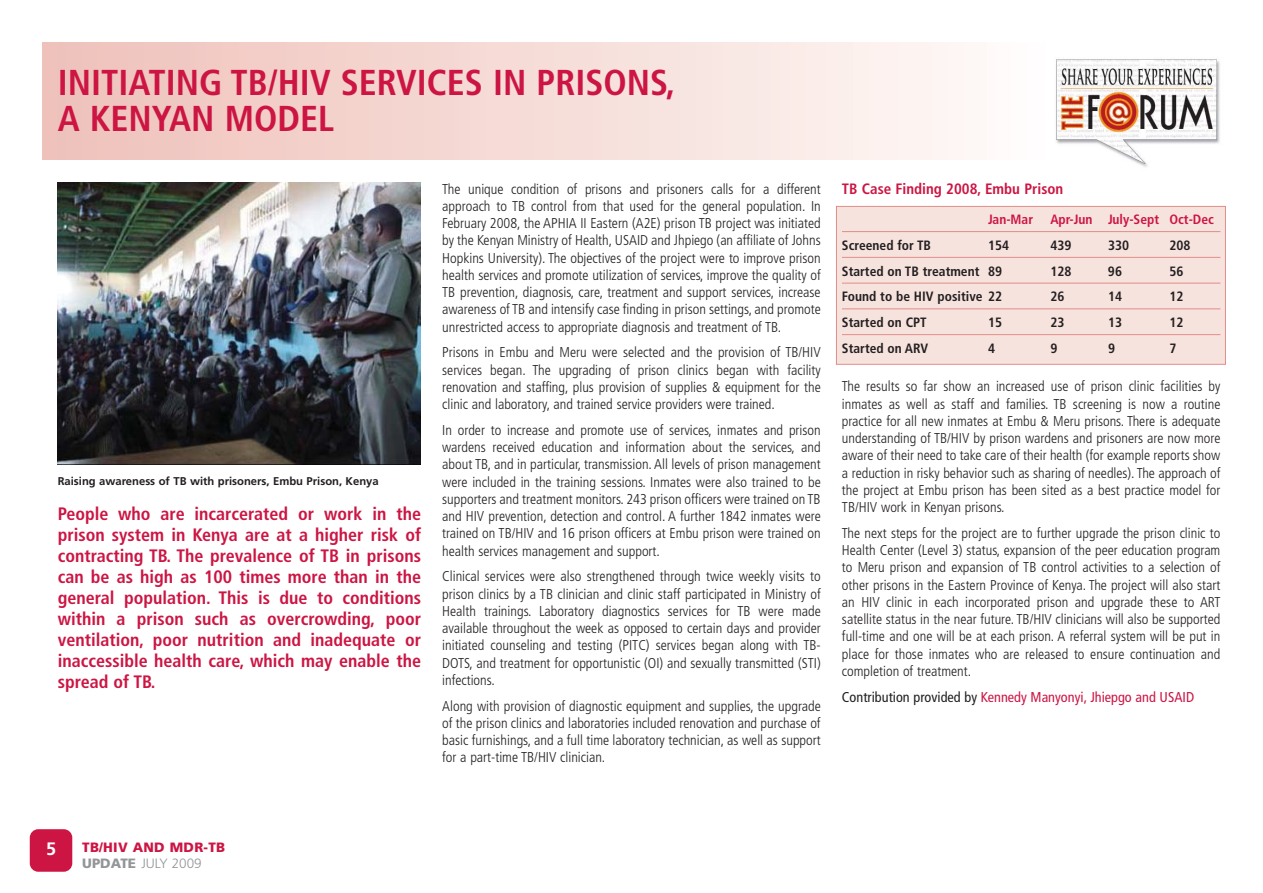
<style>
.page{position:relative;width:1263px;height:893px;background:#fff}
.page>*{position:absolute;margin:0;border:0;box-sizing:border-box;transform-origin:0 0}
.t1{font:700 condensed 36px/36px "Frutiger";color:#cc1543}
.t2{font:700 condensed 18px/21px "Frutiger";color:#cc1543;text-align:justify}
.t3{font:700 18px "Frutiger";color:#fff}
.t4{font:700 condensed 15px "Frutiger";color:#cc1543}
.t5{font:300 condensed 14.25px/17.2px "Frutiger";color:#231f20;text-align:justify}
.t6{font:condensed 14.25px "Frutiger";color:#cc1543}
.t7{font:700 condensed 13.5px "Frutiger";color:#231f20}
.t8{font:700 condensed 13.5px "Frutiger";color:#cc1543}
.t9{font:900 13.5px/16.2px "Frutiger";letter-spacing:.02em;color:#cc1543}
.t10{font:700 11.25px "Frutiger";color:#231f20}
.s1{color:#231f20}
.s2{color:#939598}
.s3{font-weight:300;color:#939598}
</style>
<div class="page">
<div style="left:837px;top:207px;width:388px;height:157px;background:#f7e3de"></div>
<div style="left:836px;top:206px;width:390px;height:159px;border:1px solid #e28d89"></div>
<div style="left:43px;top:43px;width:1001px;height:116px;background:linear-gradient(to right,#eec0b9,#fefbf9)"></div>
<hr style="left:842px;top:231px;width:378px;height:1px;background:#e28d89">
<hr style="left:842px;top:257px;width:378px;height:1px;background:#e28d89">
<hr style="left:842px;top:283px;width:378px;height:1px;background:#e28d89">
<hr style="left:842px;top:309px;width:378px;height:1px;background:#e28d89">
<hr style="left:842px;top:334px;width:378px;height:1px;background:#e28d89">
<img style="left:1054px;top:59px;width:166px;height:108px">
<div style="left:30px;top:829px;width:42px;height:43px;background:#cc1543;border-radius:9px"></div>
<img style="left:58px;top:183px;width:363px;height:282px">
<h1 class="t1" style="left:58px;top:67px;width:619px">INITIATING TB/HIV SERVICES IN PRISONS,<br>A KENYAN MODEL</h1>
<p class="t10" style="left:58px;top:476px;width:323px">Raising awareness of TB with prisoners, Embu Prison, Kenya</p>
<p class="t2" style="left:58px;top:504px;width:365px">People who are incarcerated or work in the prison system in Kenya are at a higher risk of contracting TB. The prevalence of TB in prisons can be as high as 100 times more than in the general population. This is due to conditions within a prison such as overcrowding, poor ventilation, poor nutrition and inadequate or inaccessible health care, which may enable the spread of TB.</p>
<p class="t5" style="left:442px;top:181px;width:380px">The unique condition of prisons and prisoners calls for a different approach to TB control from that used for the general population. In February 2008, the APHIA II Eastern (A2E) prison TB project was initiated by the Kenyan Ministry of Health, USAID and Jhpiego (an affiliate of Johns Hopkins University). The objectives of the project were to improve prison health services and promote utilization of services, improve the quality of TB prevention, diagnosis, care, treatment and support services, increase awareness of TB and intensify case finding in prison settings, and promote unrestricted access to appropriate diagnosis and treatment of TB.</p>
<p class="t5" style="left:442px;top:345px;width:380px">Prisons in Embu and Meru were selected and the provision of TB/HIV services began. The upgrading of prison clinics began with facility renovation and staffing, plus provision of supplies &amp; equipment for the clinic and laboratory, and trained service providers were trained.</p>
<p class="t5" style="left:442px;top:422px;width:380px">In order to increase and promote use of services, inmates and prison wardens received education and information about the services, and about TB, and in particular, transmission. All levels of prison management were included in the training sessions. Inmates were also trained to be supporters and treatment monitors. 243 prison officers were trained on TB and HIV prevention, detection and control. A further 1842 inmates were trained on TB/HIV and 16 prison officers at Embu prison were trained on health services management and support.</p>
<p class="t5" style="left:442px;top:569px;width:380px">Clinical services were also strengthened through twice weekly visits to prison clinics by a TB clinician and clinic staff participated in Ministry of Health trainings. Laboratory diagnostics services for TB were made available throughout the week as opposed to certain days and provider initiated counseling and testing (PITC) services began along with TB-DOTS, and treatment for opportunistic (OI) and sexually transmitted (STI) infections.</p>
<p class="t5" style="left:442px;top:698px;width:380px">Along with provision of diagnostic equipment and supplies, the upgrade of the prison clinics and laboratories included renovation and purchase of basic furnishings, and a full time laboratory technician, as well as support for a part-time TB/HIV clinician.</p>
<p class="t4" style="left:842px;top:183px;width:223px">TB Case Finding 2008, Embu Prison</p>
<p class="t8" style="left:988px;top:214px;width:46px">Jan-Mar</p>
<p class="t8" style="left:1050px;top:214px;width:165px">Apr-Jun July-Sept Oct-Dec</p>
<p class="t7" style="left:842px;top:240px;width:91px">Screened for TB</p>
<p class="t7" style="left:988px;top:240px;width:23px">154</p>
<p class="t7" style="left:1050px;top:240px;width:23px">439</p>
<p class="t7" style="left:1108px;top:240px;width:23px">330</p>
<p class="t7" style="left:1169px;top:240px;width:23px">208</p>
<p class="t7" style="left:842px;top:265px;width:162px">Started on TB treatment 89</p>
<p class="t7" style="left:1050px;top:265px;width:23px">128</p>
<p class="t7" style="left:1108px;top:265px;width:16px">96</p>
<p class="t7" style="left:1169px;top:265px;width:16px">56</p>
<p class="t7" style="left:842px;top:291px;width:162px">Found to be HIV positive 22</p>
<p class="t7" style="left:1050px;top:291px;width:16px">26</p>
<p class="t7" style="left:1108px;top:291px;width:16px">14</p>
<p class="t7" style="left:1169px;top:291px;width:16px">12</p>
<p class="t7" style="left:842px;top:317px;width:86px">Started on CPT</p>
<p class="t7" style="left:988px;top:317px;width:16px">15</p>
<p class="t7" style="left:1050px;top:317px;width:16px">23</p>
<p class="t7" style="left:1108px;top:317px;width:16px">13</p>
<p class="t7" style="left:1169px;top:317px;width:16px">12</p>
<p class="t7" style="left:842px;top:343px;width:88px">Started on ARV</p>
<p class="t7" style="left:988px;top:343px;width:9px">4</p>
<p class="t7" style="left:1050px;top:343px;width:9px">9</p>
<p class="t7" style="left:1108px;top:343px;width:9px">9</p>
<p class="t7" style="left:1169px;top:343px;width:9px">7</p>
<p class="t5" style="left:842px;top:379px;width:380px">The results so far show an increased use of prison clinic facilities by inmates as well as staff and families. TB screening is now a routine practice for all new inmates at Embu &amp; Meru prisons. There is adequate understanding of TB/HIV by prison wardens and prisoners are now more aware of their need to take care of their health (for example reports show a reduction in risky behavior such as sharing of needles). The approach of the project at Embu prison has been sited as a best practice model for TB/HIV work in Kenyan prisons.</p>
<p class="t5" style="left:842px;top:525px;width:380px">The next steps for the project are to further upgrade the prison clinic to Health Center (Level 3) status, expansion of the peer education program to Meru prison and expansion of TB control activities to a selection of other prisons in the Eastern Province of Kenya. The project will also start an HIV clinic in each incorporated prison and upgrade these to ART satellite status in the near future. TB/HIV clinicians will also be supported full-time and one will be at each prison. A referral system will be put in place for those inmates who are released to ensure continuation and completion of treatment.</p>
<p class="t6" style="left:842px;top:691px;width:354px"><span class="s1">Contribution provided by</span> Kennedy Manyonyi, Jhiepgo and USAID</p>
<p class="t3" style="left:46px;top:842px;width:12px">5</p>
<p class="t9" style="left:82px;top:840px;width:144px">TB/HIV AND MDR-TB<br><span class="s2">UPDATE</span> <span class="s3">JULY 2009</span></p>
</div>
